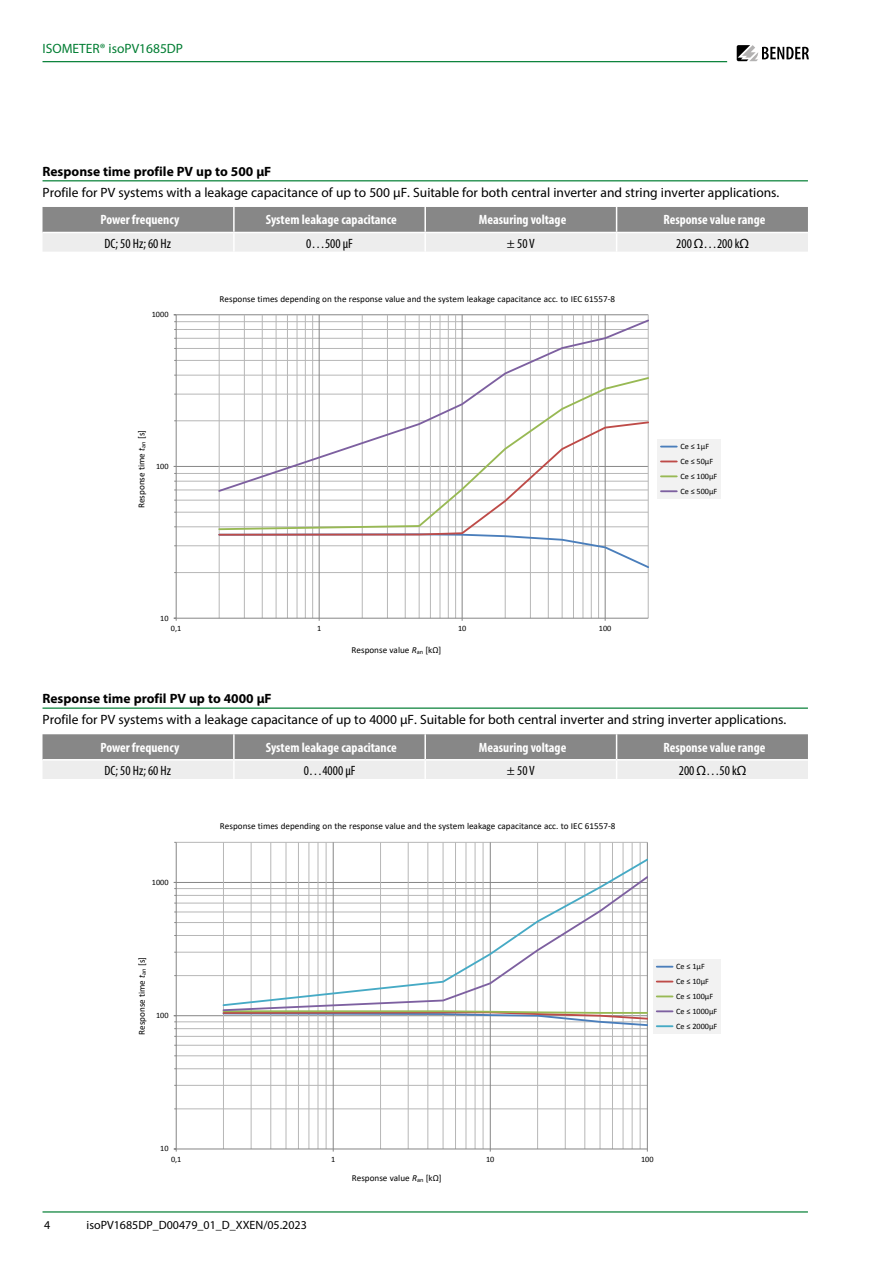
<style>
.page{position:relative;width:893px;height:1263px;background:#fff}
.page>*{position:absolute;margin:0;border:0;box-sizing:border-box;transform-origin:0 0}
.Grundschrift{font:13.5px "Myriad Pro";color:#000}
.Tabelle_Head{font:700 condensed 13.5px "Myriad Pro";color:#fff}
.Tabelle{font:condensed 13.5px "Myriad Pro";color:#000}
.Überschrift_mit_Lini{font:700 13.5px "Myriad Pro";color:#000}
.t1{font:13.5px "Myriad Pro";color:#007d32}
.t2{font:12px "Myriad Pro";color:#000}
.Grundschrift-2{font:9.15px "Calibri";color:#000}
.t3{font:8.25px/14.9px "Calibri";color:#000}
.s1{font-stretch:normal}
.s2{font-style:italic}
</style>
<div class="page">
<hr style="left:43px;top:61px;width:684px;height:1px;background:#007d32">
<hr style="left:43px;top:1211px;width:765px;height:1px;background:#007d32">
<svg style="left:737px;top:45px;width:72px;height:16px"></svg>
<hr style="left:43px;top:180px;width:765px;height:1px;background:#007d32">
<svg style="left:43px;top:207px;width:765px;height:45px;background:#b4b4b4"></svg>
<hr style="left:43px;top:232px;width:191px;height:1px;background:#fff">
<hr style="left:234px;top:232px;width:191px;height:1px;background:#fff">
<hr style="left:425px;top:232px;width:192px;height:1px;background:#fff">
<hr style="left:617px;top:232px;width:191px;height:1px;background:#fff">
<svg style="left:173px;top:314px;width:548px;height:307px"></svg>
<hr style="left:43px;top:707px;width:765px;height:2px;background:#007d32">
<svg style="left:43px;top:734px;width:765px;height:45px;background:#b4b4b4"></svg>
<hr style="left:43px;top:759px;width:191px;height:1px;background:#fff">
<hr style="left:234px;top:759px;width:191px;height:1px;background:#fff">
<hr style="left:425px;top:759px;width:192px;height:1px;background:#fff">
<hr style="left:617px;top:759px;width:191px;height:1px;background:#fff">
<svg style="left:173px;top:841px;width:548px;height:311px"></svg>
<h1 class="t1" style="left:43px;top:40px;width:142px">ISOMETER® isoPV1685DP</h1>
<p class="Überschrift_mit_Lini" style="left:43px;top:163px;width:230px">Response time profile PV up to 500 µF</p>
<p class="Grundschrift" style="left:43px;top:184px;width:738px">Profile for PV systems with a leakage capacitance of up to 500 μF. Suitable for both central inverter and string inverter applications.</p>
<p class="Tabelle_Head" style="left:100px;top:211px;width:80px">Power frequency</p>
<p class="Tabelle_Head" style="left:266px;top:211px;width:133px">System leakage capacitance</p>
<p class="Tabelle_Head" style="left:479px;top:211px;width:89px">Measuring voltage</p>
<p class="Tabelle_Head" style="left:663px;top:211px;width:103px">Response value range</p>
<p class="Tabelle" style="left:105px;top:235px;width:68px">DC; 50 Hz; 60 Hz</p>
<p class="Tabelle" style="left:306px;top:235px;width:48px">0…500 μF</p>
<p class="Tabelle" style="left:507px;top:235px;width:29px">± 50 V</p>
<p class="Tabelle" style="left:676px;top:235px;width:74px">200 <span class="s1">Ω</span>…200 k<span class="s1">Ω</span></p>
<p class="t3" style="left:152px;top:307px;width:18px">1000</p>
<p class="Grundschrift-2" style="left:135px;top:508px;width:80px;rotate:-90deg">Response time <span class="s2">t</span><sub>an</sub> [s]</p>
<p class="Grundschrift-2" style="left:135px;top:502px;width:72px;rotate:-90deg">Ansprechzeit t<sub>an</sub> [s]</p>
<p class="t3" style="left:156px;top:459px;width:14px">100</p>
<p class="t3" style="left:160px;top:610px;width:10px">10</p>
<p class="Grundschrift-2" style="left:220px;top:292px;width:397px">Response times depending on the response value and the system leakage capacitance acc. to IEC 61557-8</p>
<p class="t3" style="left:171px;top:621px;width:12px">0,1</p>
<p class="t3" style="left:317px;top:621px;width:6px">1</p>
<p class="t3" style="left:458px;top:621px;width:10px">10</p>
<p class="t3" style="left:599px;top:621px;width:14px">100</p>
<p class="Grundschrift-2" style="left:355px;top:643px;width:87px">Ansprechwert Ran [kΩ]</p>
<p class="Grundschrift-2" style="left:352px;top:643px;width:91px">Response value <span class="s2">R</span><sub>an</sub> [kΩ]</p>
<p class="t3" style="left:680px;top:439px;width:39px">Ce ≤ 1µF<br>Ce ≤ 50µF<br>Ce ≤ 100µF<br>Ce ≤ 500µF</p>
<p class="Überschrift_mit_Lini" style="left:43px;top:690px;width:231px">Response time profil PV up to 4000 µF</p>
<p class="Grundschrift" style="left:43px;top:711px;width:745px">Profile for PV systems with a leakage capacitance of up to 4000 μF. Suitable for both central inverter and string inverter applications.</p>
<p class="Tabelle_Head" style="left:100px;top:739px;width:80px">Power frequency</p>
<p class="Tabelle_Head" style="left:266px;top:739px;width:133px">System leakage capacitance</p>
<p class="Tabelle_Head" style="left:479px;top:739px;width:89px">Measuring voltage</p>
<p class="Tabelle_Head" style="left:663px;top:739px;width:103px">Response value range</p>
<p class="Tabelle" style="left:105px;top:762px;width:68px">DC; 50 Hz; 60 Hz</p>
<p class="Tabelle" style="left:304px;top:762px;width:53px">0…4000 μF</p>
<p class="Tabelle" style="left:507px;top:762px;width:29px">± 50 V</p>
<p class="Tabelle" style="left:679px;top:762px;width:69px">200 <span class="s1">Ω</span>…50 k<span class="s1">Ω</span></p>
<p class="t3" style="left:152px;top:875px;width:18px">1000</p>
<p class="Grundschrift-2" style="left:135px;top:1035px;width:80px;rotate:-90deg">Response time <span class="s2">t</span><sub>an</sub> [s]</p>
<p class="Grundschrift-2" style="left:135px;top:1029px;width:74px;rotate:-90deg">Ansprechzeit t<sub>an</sub> [s]</p>
<p class="t3" style="left:156px;top:1008px;width:14px">100</p>
<p class="Grundschrift-2" style="left:220px;top:819px;width:397px">Response times depending on the response value and the system leakage capacitance acc. to IEC 61557-8</p>
<p class="t3" style="left:676px;top:959px;width:43px">Ce ≤ 1µF<br>Ce ≤ 10µF<br>Ce ≤ 100µF<br>Ce ≤ 1000µF<br>Ce ≤ 2000µF</p>
<p class="t3" style="left:160px;top:1141px;width:10px">10</p>
<p class="t3" style="left:171px;top:1152px;width:12px">0,1</p>
<p class="t3" style="left:331px;top:1152px;width:6px">1</p>
<p class="t3" style="left:486px;top:1152px;width:10px">10</p>
<p class="t3" style="left:641px;top:1152px;width:14px">100</p>
<h2 class="t2" style="left:44px;top:1217px;width:8px">4</h2>
<h2 class="t2" style="left:87px;top:1217px;width:222px">isoPV1685DP_D00479_01_D_XXEN/05.2023</h2>
<p class="Grundschrift-2" style="left:355px;top:1170px;width:87px">Ansprechwert Ran [kΩ]</p>
<p class="Grundschrift-2" style="left:352px;top:1171px;width:91px">Response value <span class="s2">R</span><sub>an</sub> [kΩ]</p>
</div>
